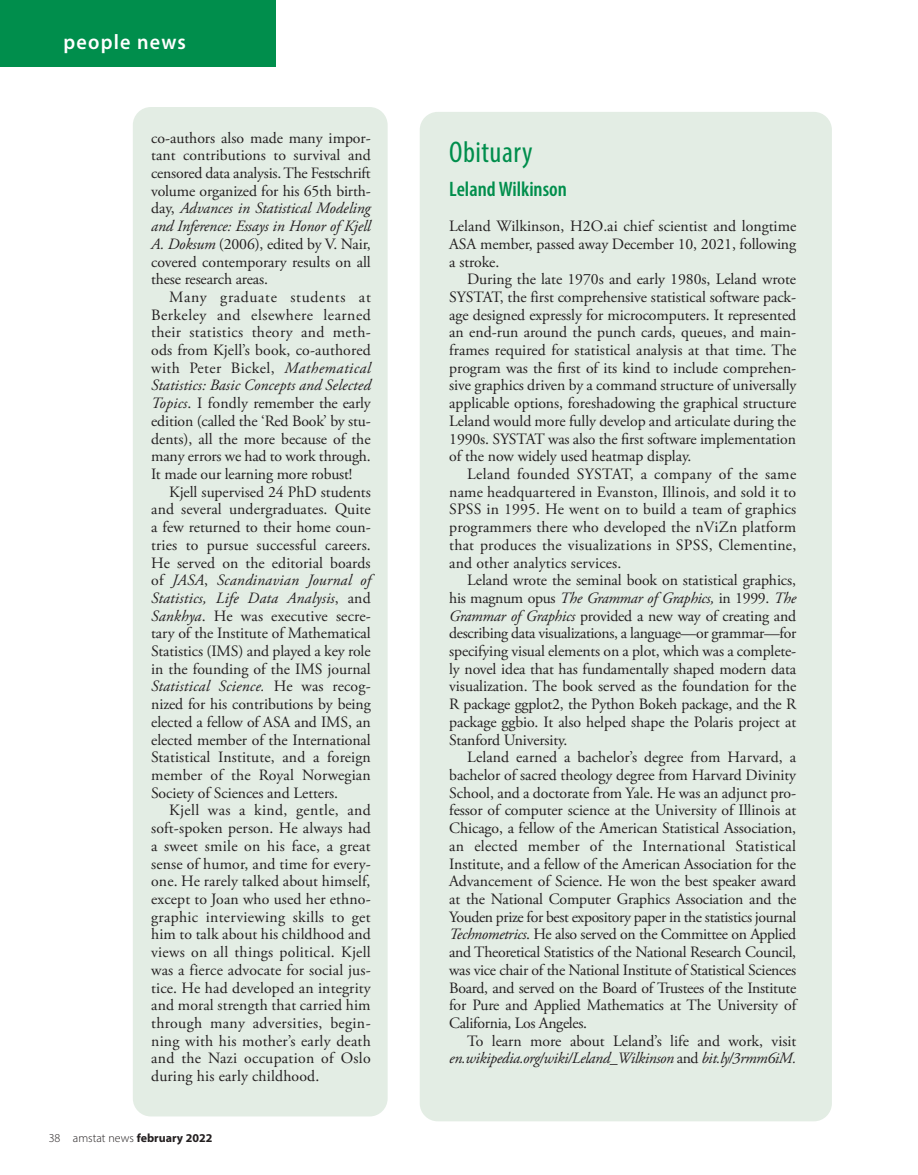
<style>
.page{position:relative;width:918px;height:1175px;background:#fff}
.page>*{position:absolute;margin:0;border:0;box-sizing:border-box;transform-origin:0 0}
.obit_head{font:condensed 30px "Myriad Pro";letter-spacing:.015em;color:#008e4c}
.obit_name{font:600 condensed 21px "Myriad Pro";color:#008e4c}
.t1{font:600 21px "Myriad Pro";letter-spacing:.06em;color:#fff;scale:.96 1}
._1_regular_text_para{font:15.75px/17.7px "Adobe Garamond Pro";letter-spacing:-.005em;color:#231f20;text-align:justify}
._1_regular_text_para-2{font:italic 15.75px/17.7px "Adobe Garamond Pro";letter-spacing:-.025em;color:#231f20;text-align:right}
.t2{font:300 12px "Myriad Pro";color:#231f20}
.s1{font-style:italic}
.s2{font-weight:700}
.s3{font-style:normal}
</style>
<div class="page">
<div style="left:0;top:0;width:275px;height:67px;background:#008e4c"></div>
<div style="left:420px;top:112px;width:412px;height:1009px;background:#e3ede4;border-radius:18px"></div>
<div style="left:133px;top:107px;width:255px;height:1009px;background:#e3ede4;border-radius:18px"></div>
<h2 class="t1" style="left:64px;top:29px;width:129px">people news</h2>
<p class="_1_regular_text_para" style="left:151px;top:129px;width:221px">co-authors also made many impor&shy;tant contributions to survival and censored data analysis. The Festschrift volume organized for his 65th birth&shy;day, <span class="s1">Advances in Statistical Modeling and Inference: Essays in Honor of Kjell A. Doksum</span> (2006), edited by V. Nair, covered contemporary results on all these research areas.</p>
<p class="_1_regular_text_para" style="left:151px;top:289px;width:221px;text-indent:18px">Many graduate students at Berkeley and elsewhere learned their statistics theory and meth&shy;ods from Kjell’s book, co-authored with Peter Bickel, <span class="s1">Mathematical Statistics: Basic Concepts and Selected Topics</span>. I fondly remember the early edition (called the ‘Red Book’ by stu&shy;dents), all the more because of the many errors we had to work through.<br>It made our learning more robust!</p>
<p class="_1_regular_text_para" style="left:151px;top:483px;width:221px;text-indent:18px">Kjell supervised 24 PhD students and several undergraduates. Quite a few returned to their home coun&shy;tries to pursue successful careers.<br>He served on the editorial boards of <span class="s1">JASA</span>, <span class="s1">Scandinavian Journal of Statistics, Life Data Analysis</span>, and <span class="s1">Sankhya</span>. He was executive secre&shy;tary of the Institute of Mathematical Statistics (IMS) and played a key role in the founding of the IMS journal <span class="s1">Statistical Science.</span> He was recog&shy;nized for his contributions by being elected a fellow of ASA and IMS, an elected member of the International Statistical Institute, and a foreign member of the Royal Norwegian Society of Sciences and Letters.</p>
<p class="_1_regular_text_para" style="left:151px;top:802px;width:221px;text-indent:18px">Kjell was a kind, gentle, and soft-spoken person. He always had a sweet smile on his face, a great sense of humor, and time for every&shy;one. He rarely talked about himself, except to Joan who used her ethno&shy;graphic interviewing skills to get him to talk about his childhood and views on all things political. Kjell was a fierce advocate for social jus&shy;tice. He had developed an integrity and moral strength that carried him through many adversities, begin&shy;ning with his mother’s early death and the Nazi occupation of Oslo during his early childhood.</p>
<p class="t2" style="left:49px;top:1130px;width:165px">38 amstat news <span class="s2">february 2022</span></p>
<p class="obit_head" style="left:449px;top:134px;width:85px">Obituary</p>
<p class="obit_name" style="left:449px;top:176px;width:119px">Leland Wilkinson</p>
<p class="_1_regular_text_para" style="left:449px;top:218px;width:349px">Leland Wilkinson, H2O.ai chief scientist and longtime ASA member, passed away December 10, 2021, following a stroke.</p>
<p class="_1_regular_text_para" style="left:449px;top:271px;width:349px;text-indent:18px">During the late 1970s and early 1980s, Leland wrote SYSTAT, the first comprehensive statistical software pack&shy;age designed expressly for microcomputers. It represented an end-run around the punch cards, queues, and main&shy;frames required for statistical analysis at that time. The program was the first of its kind to include comprehen&shy;sive graphics driven by a command structure of universally applicable options, foreshadowing the graphical structure Leland would more fully develop and articulate during the 1990s. SYSTAT was also the first software implementation of the now widely used heatmap display.</p>
<p class="_1_regular_text_para" style="left:449px;top:466px;width:349px;text-indent:18px">Leland founded SYSTAT, a company of the same name headquartered in Evanston, Illinois, and sold it to SPSS in 1995. He went on to build a team of graphics programmers there who developed the nViZn platform that produces the visualizations in SPSS, Clementine, and other analytics services.</p>
<p class="_1_regular_text_para" style="left:449px;top:572px;width:349px;text-indent:18px">Leland wrote the seminal book on statistical graphics, his magnum opus <span class="s1">The Grammar of Graphics,</span> in 1999. <span class="s1">The Grammar of Graphics</span> provided a new way of creating and describing data visualizations, a language—or grammar—for specifying visual elements on a plot, which was a complete&shy;ly novel idea that has fundamentally shaped modern data visualization. The book served as the foundation for the R package ggplot2, the Python Bokeh package, and the R package ggbio. It also helped shape the Polaris project at Stanford University.</p>
<p class="_1_regular_text_para" style="left:449px;top:749px;width:349px;text-indent:18px">Leland earned a bachelor’s degree from Harvard, a bachelor of sacred theology degree from Harvard Divinity School, and a doctorate from Yale. He was an adjunct pro&shy;fessor of computer science at the University of Illinois at Chicago, a fellow of the American Statistical Association, an elected member of the International Statistical Institute, and a fellow of the American Association for the Advancement of Science. He won the best speaker award at the National Computer Graphics Association and the Youden prize for best expository paper in the statistics journal <span class="s1">Technometrics</span>. He also served on the Committee on Applied and Theoretical Statistics of the National Research Council, was vice chair of the National Institute of Statistical Sciences Board, and served on the Board of Trustees of the Institute for Pure and Applied Mathematics at The University of California, Los Angeles.</p>
<p class="_1_regular_text_para-2" style="left:449px;top:1032px;width:349px"><span class="s3">To learn more about Leland’s life and work, visit </span>en.wikipedia.org/wiki/Leland_Wilkinson <span class="s3">and</span> bit.ly/3rmm6iM.</p>
</div>
